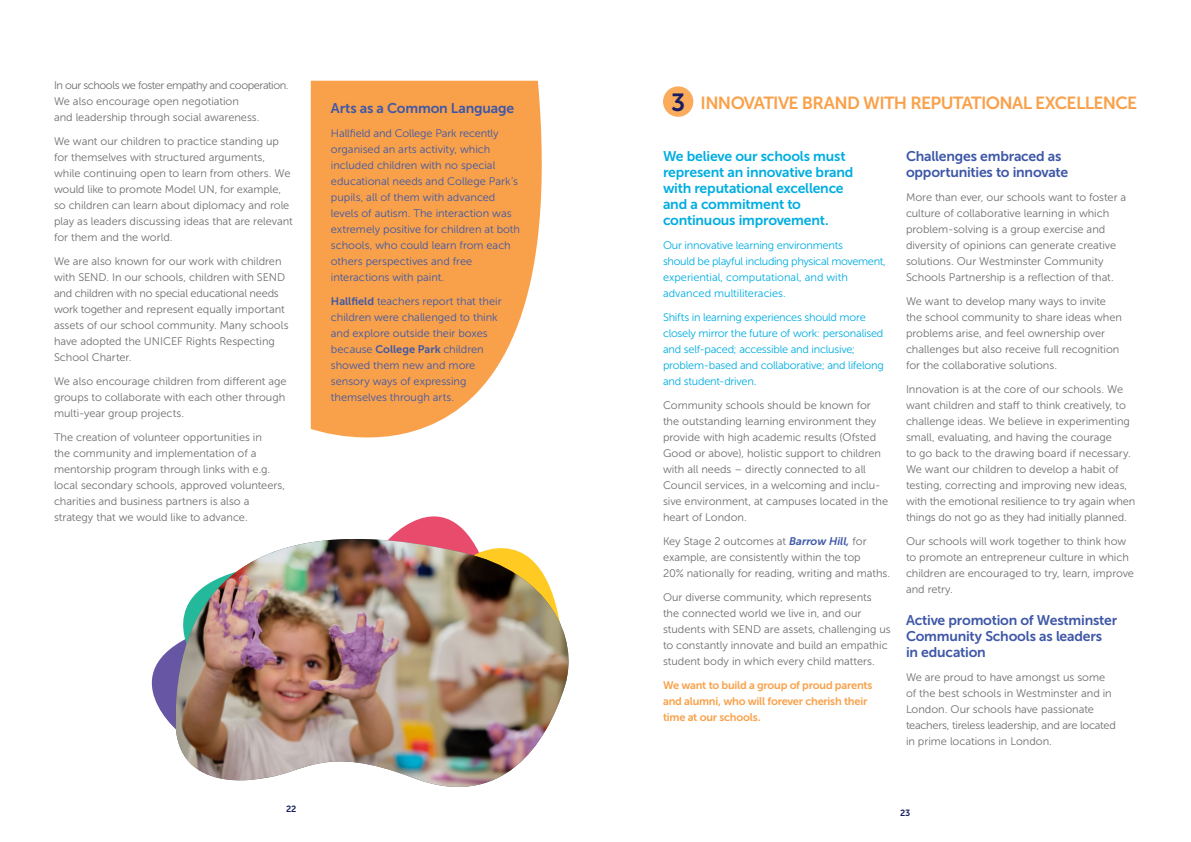
<style>
.page{position:relative;width:1191px;height:842px;background:#fff}
.page>*{position:absolute;margin:0;border:0;box-sizing:border-box;transform-origin:0 0}
.t1{font:17.5px "Museo Sans 700";letter-spacing:-.04em;color:#f9a14a}
.t2{font:14px/16px "Museo Sans 700";letter-spacing:-.015em;color:#3e57a7}
.t3{font:14px/16px "Museo Sans 700";letter-spacing:-.015em;color:#00ade0}
.t4{font:11px/16px "Museo Sans 300";letter-spacing:-.005em;color:#6d6e71}
.t5{font:11px/16px "Museo Sans 300";color:#3e57a7}
.t6{font:11px/16px "Museo Sans 300";letter-spacing:-.02em;color:#00ade0}
.t7{font:11px/16px "Museo Sans 700";letter-spacing:-.02em;color:#f9a14a}
.t8{font:9px "Museo Sans 700";color:#181d62}
.s1{font-family:"Museo Sans 700"}
.s2{font-size:24.7px;color:#181c62}
.s3{font-family:"Museo Sans 700";font-style:italic;color:#3e57a7}
</style>
<div class="page">
<div style="left:663px;top:86px;width:30px;height:31px;background:#faab5c;border-radius:50%"></div>
<svg style="left:311px;top:81px;width:231px;height:357px;background:#f9ab5d"></svg>
<svg style="left:151px;top:645px;width:24px;height:84px"></svg>
<svg style="left:175px;top:516px;width:296px;height:214px"></svg>
<img style="left:176px;top:539px;width:393px;height:248px">
<p class="t4" style="left:54px;top:77px;width:236px">In our schools we foster empathy and cooperation.<br>We also encourage open negotiation<br>and leadership through social awareness.</p>
<p class="t4" style="left:54px;top:133px;width:240px">We want our children to practice standing up for themselves with structured arguments, while continuing open to learn from others. We would like to promote Model UN, for example, so children can learn about diplomacy and role play as leaders discussing ideas that are relevant for them and the world.</p>
<p class="t4" style="left:54px;top:253px;width:236px">We are also known for our work with children with SEND. In our schools, children with SEND and children with no special educational needs work together and represent equally important assets of our school community. Many schools have adopted the UNICEF Rights Respecting School Charter.</p>
<p class="t4" style="left:54px;top:373px;width:234px;text-align:justify">We also encourage children from different age groups to collaborate with each other through multi-year group projects.</p>
<p class="t4" style="left:54px;top:429px;width:233px">The creation of volunteer opportunities in<br>the community and implementation of a mentorship program through links with e.g. local secondary schools, approved volunteers, charities and business partners is also a strategy that we would like to advance.</p>
<p class="t2" style="left:331px;top:100px;width:185px">Arts as a Common Language</p>
<p class="t5" style="left:331px;top:125px;width:191px">Hallfield and College Park recently organised an arts activity, which included children with no special educational needs and College Park’s pupils, all of them with advanced levels of autism. The interaction was extremely positive for children at both schools, who could learn from each others perspectives and free interactions with paint.</p>
<p class="t5" style="left:331px;top:293px;width:172px"><span class="s1">Hallfield</span> teachers report that their children were challenged to think and explore outside their boxes because <span class="s1">College Park</span> children showed them new and more sensory ways of expressing themselves through arts.</p>
<p class="t8" style="left:286px;top:804px;width:12px">22</p>
<h1 class="t1" style="left:671px;top:94px;width:468px"><span class="s2">3</span> INNOVATIVE BRAND WITH REPUTATIONAL EXCELLENCE</h1>
<p class="t3" style="left:663px;top:148px;width:192px">We believe our schools must represent an innovative brand with reputational excellence and a commitment to continuous improvement.</p>
<p class="t6" style="left:663px;top:237px;width:224px">Our innovative learning environments<br>should be playful including physical movement, experiential, computational, and with advanced multiliteracies.</p>
<p class="t6" style="left:663px;top:309px;width:222px">Shifts in learning experiences should more closely mirror the future of work: personalised and self-paced; accessible and inclusive; problem-based and collaborative; and lifelong and student-driven.</p>
<p class="t4" style="left:663px;top:397px;width:227px">Community schools should be known for the outstanding learning environment they provide with high academic results (Ofsted Good or above), holistic support to children with all needs – directly connected to all Council services, in a welcoming and inclu&shy;sive environment, at campuses located in the heart of London.</p>
<p class="t4" style="left:663px;top:533px;width:229px">Key Stage 2 outcomes at <span class="s3">Barrow Hill,</span> for example, are consistently within the top<br>20% nationally for reading, writing and maths.</p>
<p class="t4" style="left:663px;top:589px;width:229px">Our diverse community, which represents the connected world we live in, and our students with SEND are assets, challenging us to constantly innovate and build an empathic student body in which every child matters.</p>
<p class="t7" style="left:663px;top:677px;width:211px">We want to build a group of proud parents and alumni, who will forever cherish their time at our schools.</p>
<p class="t2" style="left:906px;top:148px;width:164px">Challenges embraced as opportunities to innovate</p>
<p class="t4" style="left:906px;top:189px;width:222px">More than ever, our schools want to foster a culture of collaborative learning in which problem-solving is a group exercise and diversity of opinions can generate creative solutions. Our Westminster Community Schools Partnership is a reflection of that.</p>
<p class="t4" style="left:906px;top:293px;width:218px">We want to develop many ways to invite the school community to share ideas when problems arise, and feel ownership over challenges but also receive full recognition for the collaborative solutions.</p>
<p class="t4" style="left:906px;top:381px;width:231px">Innovation is at the core of our schools. We want children and staff to think creatively, to challenge ideas. We believe in experimenting small, evaluating, and having the courage<br>to go back to the drawing board if necessary.<br>We want our children to develop a habit of testing, correcting and improving new ideas, with the emotional resilience to try again when things do not go as they had initially planned.</p>
<p class="t4" style="left:906px;top:533px;width:229px">Our schools will work together to think how to promote an entrepreneur culture in which children are encouraged to try, learn, improve and retry.</p>
<p class="t2" style="left:906px;top:612px;width:213px">Active promotion of Westminster<br>Community Schools as leaders in education</p>
<p class="t4" style="left:906px;top:669px;width:211px">We are proud to have amongst us some of the best schools in Westminster and in London. Our schools have passionate teachers, tireless leadership, and are located in prime locations in London.</p>
<p class="t8" style="left:900px;top:808px;width:12px">23</p>
</div>
